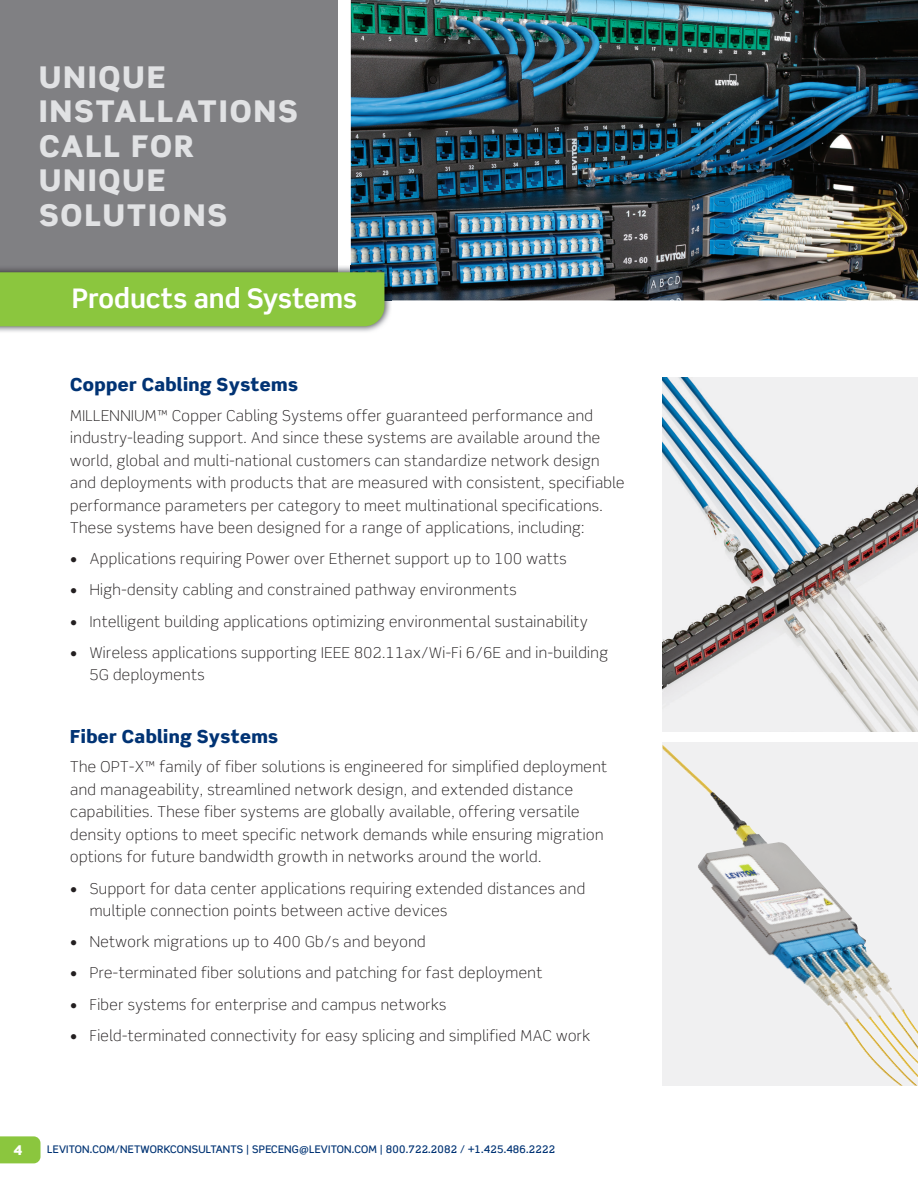
<style>
.page{position:relative;width:918px;height:1188px;background:#fff}
.page>*{position:absolute;margin:0;border:0;box-sizing:border-box;transform-origin:0 0}
.t1{font:900 30px/34.5px "Scene Std";letter-spacing:.07em;color:#e1e2e4}
.t2{font:700 27px "Scene Std";letter-spacing:-.005em;color:#fff}
.t3{font:900 18px "Scene Std";letter-spacing:.02em;color:#013374}
.t4{font:300 15px/22.5px "Scene Std";letter-spacing:.03em;color:#231f20}
.t5{font:900 13.5px "Scene Std";color:#fff}
.t6{font:500 10.5px "Scene Std";letter-spacing:.02em;color:#013374}
.s1{font-weight:400}
</style>
<div class="page">
<img style="left:351px;top:0;width:567px;height:300px">
<div style="left:0;top:0;width:337px;height:300px;background:#808083"></div>
<img style="left:663px;top:378px;width:255px;height:353px">
<div style="left:663px;top:742px;width:255px;height:344px;background:#f0f0f1"></div>
<img style="left:663px;top:750px;width:240px;height:336px">
<img style="left:0;top:265px;width:392px;height:67px">
<img style="left:351px;top:265px;width:41px;height:35px">
<img style="left:0;top:265px;width:337px;height:7px">
<div style="left:0;top:272px;width:384px;height:54px;background:#8bc63e"></div>
<svg style="left:0;top:1136px;width:40px;height:27px"></svg>
<h1 class="t1" style="left:39px;top:59px;width:260px">UNIQUE<br>INSTALLATIONS<br>CALL FOR<br>UNIQUE<br>SOLUTIONS</h1>
<h2 class="t2" style="left:72px;top:282px;width:287px">Products and Systems</h2>
<p class="t3" style="left:70px;top:373px;width:229px">Copper Cabling Systems</p>
<p class="t4" style="left:70px;top:404px;width:556px">MILLENNIUM™ Copper Cabling Systems offer guaranteed performance and industry-leading support. And since these systems are available around the world, global and multi-national customers can standardize network design and deployments with products that are measured with consistent, specifiable performance parameters per category to meet multinational specifications.<br>These systems have been designed for a range of applications, including:</p>
<p class="t4" style="left:70px;top:548px;width:498px"><span class="s1">•</span> Applications requiring Power over Ethernet support up to 100 watts</p>
<p class="t4" style="left:70px;top:579px;width:448px"><span class="s1">•</span> High-density cabling and constrained pathway environments</p>
<p class="t4" style="left:70px;top:610px;width:519px"><span class="s1">•</span> Intelligent building applications optimizing environmental sustainability</p>
<p class="t4" style="left:90px;top:641px;width:520px;text-indent:-20px"><span class="s1">•</span> Wireless applications supporting IEEE 802.11ax/Wi-Fi 6/6E and in-building<br>5G deployments</p>
<p class="t3" style="left:70px;top:725px;width:209px">Fiber Cabling Systems</p>
<p class="t4" style="left:70px;top:756px;width:538px">The OPT-X™ family of fiber solutions is engineered for simplified deployment and manageability, streamlined network design, and extended distance capabilities. These fiber systems are globally available, offering versatile density options to meet specific network demands while ensuring migration options for future bandwidth growth in networks around the world.</p>
<p class="t4" style="left:90px;top:877px;width:497px;text-indent:-20px"><span class="s1">•</span> Support for data center applications requiring extended distances and multiple connection points between active devices</p>
<p class="t4" style="left:70px;top:931px;width:357px"><span class="s1">•</span> Network migrations up to 400 Gb/s and beyond</p>
<p class="t4" style="left:70px;top:962px;width:474px"><span class="s1">•</span> Pre-terminated fiber solutions and patching for fast deployment</p>
<p class="t4" style="left:70px;top:993px;width:378px"><span class="s1">•</span> Fiber systems for enterprise and campus networks</p>
<p class="t4" style="left:70px;top:1024px;width:522px"><span class="s1">•</span> Field-terminated connectivity for easy splicing and simplified MAC work</p>
<p class="t5" style="left:13px;top:1142px;width:10px">4</p>
<p class="t6" style="left:47px;top:1143px;width:509px">LEVITON.COM/NETWORKCONSULTANTS | SPECENG@LEVITON.COM | 800.722.2082 / +1.425.486.2222</p>
</div>
